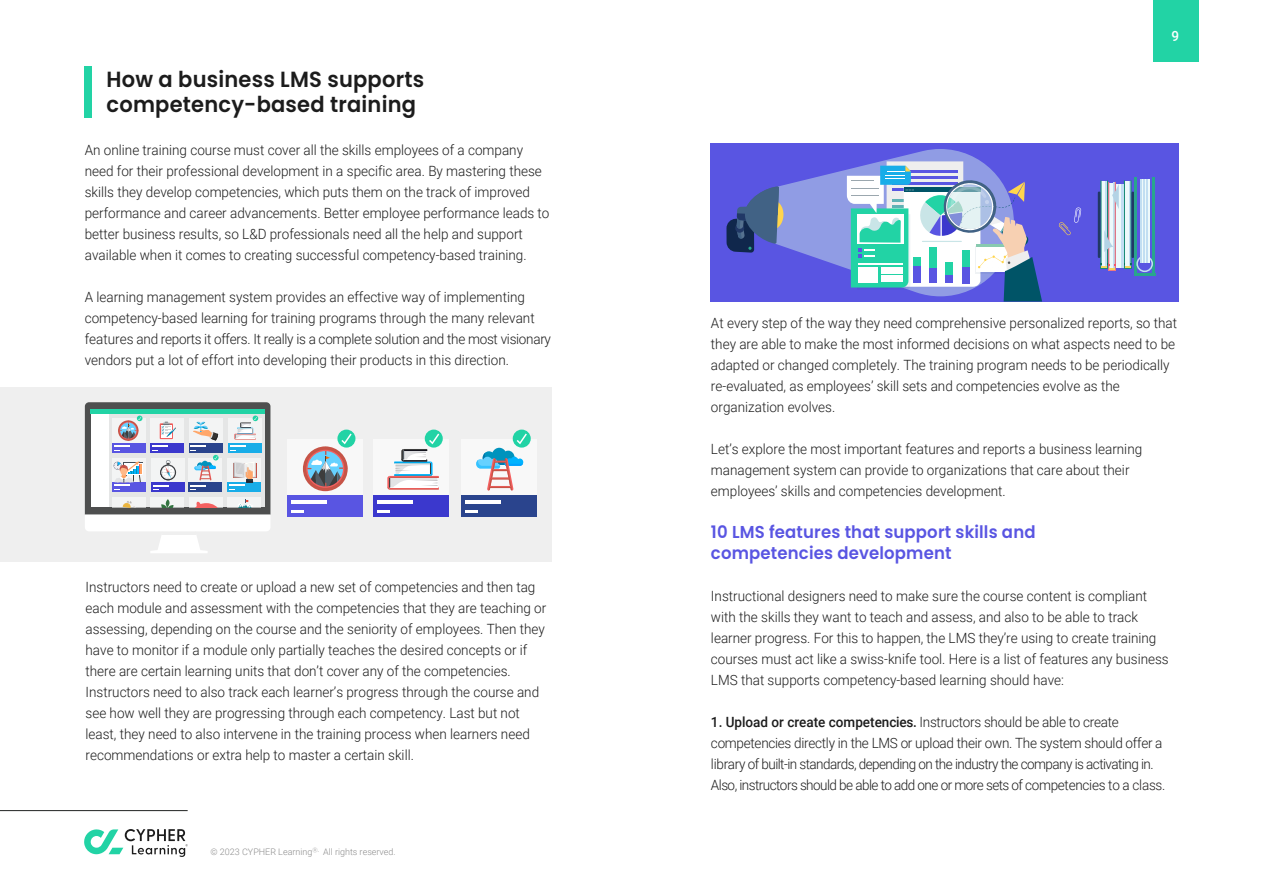
<style>
.page{position:relative;width:1263px;height:893px;background:#fff}
.page>*{position:absolute;margin:0;border:0;box-sizing:border-box;transform-origin:0 0}
.t1{font:600 21.9px/25.2px "Poppins";letter-spacing:.01em;color:#1c1c1c;scale:.96 1}
.t2{font:600 17.25px/21px "Poppins";letter-spacing:.01em;color:#5955e2;scale:.96 1}
.t3{font:300 14.1px/21px "Roboto";color:#1c1c1c;scale:.96 1}
.t4{font:300 14.1px/21px "Roboto";letter-spacing:-.02em;color:#1c1c1c;scale:.96 1}
.t5{font:500 14.1px "Roboto";color:#fff;scale:.96 1}
.t6{font:300 9px "Roboto";color:#8c8c8c}
.s1{font-weight:500}
.s2{color:#231f20}
</style>
<div class="page">
<div style="left:1153px;top:0;width:45px;height:62px;background:#22d3a5"></div>
<div style="left:710px;top:143px;width:469px;height:159px;background:#5955e2"></div>
<div style="left:85px;top:67px;width:7px;height:51px;background:#22d3a5"></div>
<div style="left:0;top:388px;width:552px;height:174px;background:#efefef"></div>
<div style="left:287px;top:439px;width:76px;height:57px;background:#f8f8f8"></div>
<div style="left:287px;top:496px;width:76px;height:21px;background:#5955e2"></div>
<hr style="left:291px;top:500px;width:36px;height:3px;background:#fff">
<svg style="left:291px;top:511px;width:13px;height:2px"></svg>
<div style="left:374px;top:439px;width:75px;height:57px;background:#f8f8f8"></div>
<div style="left:374px;top:496px;width:75px;height:21px;background:#3b38cd"></div>
<hr style="left:377px;top:500px;width:36px;height:3px;background:#fff">
<svg style="left:377px;top:511px;width:13px;height:2px"></svg>
<div style="left:462px;top:439px;width:75px;height:57px;background:#f8f8f8"></div>
<div style="left:462px;top:496px;width:75px;height:21px;background:#2a448d"></div>
<hr style="left:465px;top:500px;width:36px;height:3px;background:#fff">
<svg style="left:465px;top:511px;width:13px;height:2px"></svg>
<div style="left:337px;top:430px;width:18px;height:18px;background:#22d3a5;border-radius:50%"></div>
<svg style="left:425px;top:430px;width:18px;height:18px"></svg>
<div style="left:513px;top:430px;width:18px;height:18px;background:#22d3a5;border-radius:50%"></div>
<svg style="left:387px;top:432px;width:54px;height:57px"></svg>
<svg style="left:303px;top:432px;width:50px;height:59px"></svg>
<svg style="left:476px;top:432px;width:52px;height:59px"></svg>
<svg style="left:85px;top:402px;width:185px;height:151px"></svg>
<svg style="left:1101px;top:181px;width:5px;height:82px"></svg>
<hr style="left:1106px;top:181px;width:1px;height:86px;background:#c1def2">
<hr style="left:1100px;top:180px;width:1px;height:89px;background:#1b8c76">
<hr style="left:1107px;top:180px;width:1px;height:89px;background:#1b8c76">
<div style="left:1125px;top:181px;width:5px;height:87px;background:#edf9fb"></div>
<hr style="left:1129px;top:181px;width:1px;height:86px;background:#c1def2">
<hr style="left:1124px;top:180px;width:1px;height:89px;background:#1b8c76">
<hr style="left:1130px;top:180px;width:1px;height:89px;background:#1b8c76">
<svg style="left:1124px;top:263px;width:7px;height:6px"></svg>
<div style="left:1109px;top:183px;width:6px;height:86px;background:#edf9fb"></div>
<hr style="left:1113px;top:183px;width:2px;height:86px;background:#c1def2">
<hr style="left:1108px;top:182px;width:1px;height:89px;background:#ef797c">
<hr style="left:1115px;top:182px;width:1px;height:89px;background:#ef797c">
<svg style="left:1100px;top:263px;width:16px;height:8px"></svg>
<div style="left:1116px;top:184px;width:6px;height:83px;background:#edf9fb"></div>
<hr style="left:1122px;top:184px;width:2px;height:83px;background:#c1def2">
<svg style="left:1112px;top:184px;width:7px;height:25px"></svg>
<svg style="left:1104px;top:230px;width:9px;height:22px"></svg>
<hr style="left:1098px;top:192px;width:2px;height:66px;background:#213866">
<hr style="left:1131px;top:192px;width:3px;height:66px;background:#213866">
<hr style="left:1153px;top:177px;width:2px;height:98px;background:#28a58d">
<hr style="left:1134px;top:177px;width:3px;height:98px;background:#28a58d">
<hr style="left:1134px;top:273px;width:21px;height:2px;background:#28a58d">
<div style="left:1136px;top:255px;width:17px;height:17px;border:2px solid #c1def2;border-radius:50%"></div>
<svg style="left:1141px;top:179px;width:8px;height:84px"></svg>
<hr style="left:1140px;top:179px;width:1px;height:84px;background:#c1def2">
<hr style="left:1143px;top:179px;width:2px;height:84px;background:#c1def2">
<hr style="left:1147px;top:179px;width:1px;height:84px;background:#c1def2">
<svg style="left:726px;top:149px;width:316px;height:153px"></svg>
<svg style="left:1058px;top:207px;width:23px;height:28px"></svg>
<hr style="left:0;top:810px;width:188px;height:1px;background:#212322">
<svg style="left:84px;top:829px;width:104px;height:28px"></svg>
<h1 class="t1" style="left:107px;top:67px;width:332px">How a business LMS supports competency-based training</h1>
<p class="t3" style="left:85px;top:138px;width:486px">An online training course must cover all the skills employees of a company need for their professional development in a specific area. By mastering these skills they develop competencies, which puts them on the track of improved performance and career advancements. Better employee performance leads to better business results, so L&amp;D professionals need all the help and support available when it comes to creating successful competency-based training.</p>
<p class="t3" style="left:85px;top:285px;width:487px">A learning management system provides an effective way of implementing competency-based learning for training programs through the many relevant features and reports it offers. It really is a complete solution and the most visionary vendors put a lot of effort into developing their products in this direction.</p>
<p class="t3" style="left:86px;top:576px;width:481px">Instructors need to create or upload a new set of competencies and then tag each module and assessment with the competencies that they are teaching or assessing, depending on the course and the seniority of employees. Then they have to monitor if a module only partially teaches the desired concepts or if there are certain learning units that don’t cover any of the competencies.<br>Instructors need to also track each learner’s progress through the course and see how well they are progressing through each competency. Last but not least, they need to also intervene in the training process when learners need recommendations or extra help to master a certain skill.</p>
<p class="t6" style="left:211px;top:845px;width:187px">© 2023 CYPHER Learning<sup>Ⓡ.</sup> All rights reserved.</p>
<p class="t5" style="left:1171px;top:26px;width:9px">9</p>
<p class="t3" style="left:711px;top:312px;width:487px">At every step of the way they need comprehensive personalized reports, so that they are able to make the most informed decisions on what aspects need to be adapted or changed completely. The training program needs to be periodically re-evaluated, as employees’ skill sets and competencies evolve as the organization evolves.</p>
<p class="t3" style="left:711px;top:438px;width:451px">Let’s explore the most important features and reports a business learning management system can provide to organizations that care about their employees’ skills and competencies development.</p>
<p class="t2" style="left:711px;top:521px;width:340px">10 LMS features that support skills and competencies development</p>
<p class="t3" style="left:711px;top:585px;width:478px">Instructional designers need to make sure the course content is compliant with the skills they want to teach and assess, and also to be able to track learner progress. For this to happen, the LMS they’re using to create training courses must act like a swiss-knife tool. Here is a list of features any business LMS that supports competency-based learning should have:</p>
<p class="t4" style="left:711px;top:711px;width:475px"><span class="s1">1. Upload or create competencies.</span> Instructors should be able to create competencies directly in the LMS or upload their own. The system should offer a library of built-in standards, depending on the industry the company is activating in.<br>Also, instructors should be able to add one or more sets of competencies to a <span class="s2">class.</span></p>
</div>
